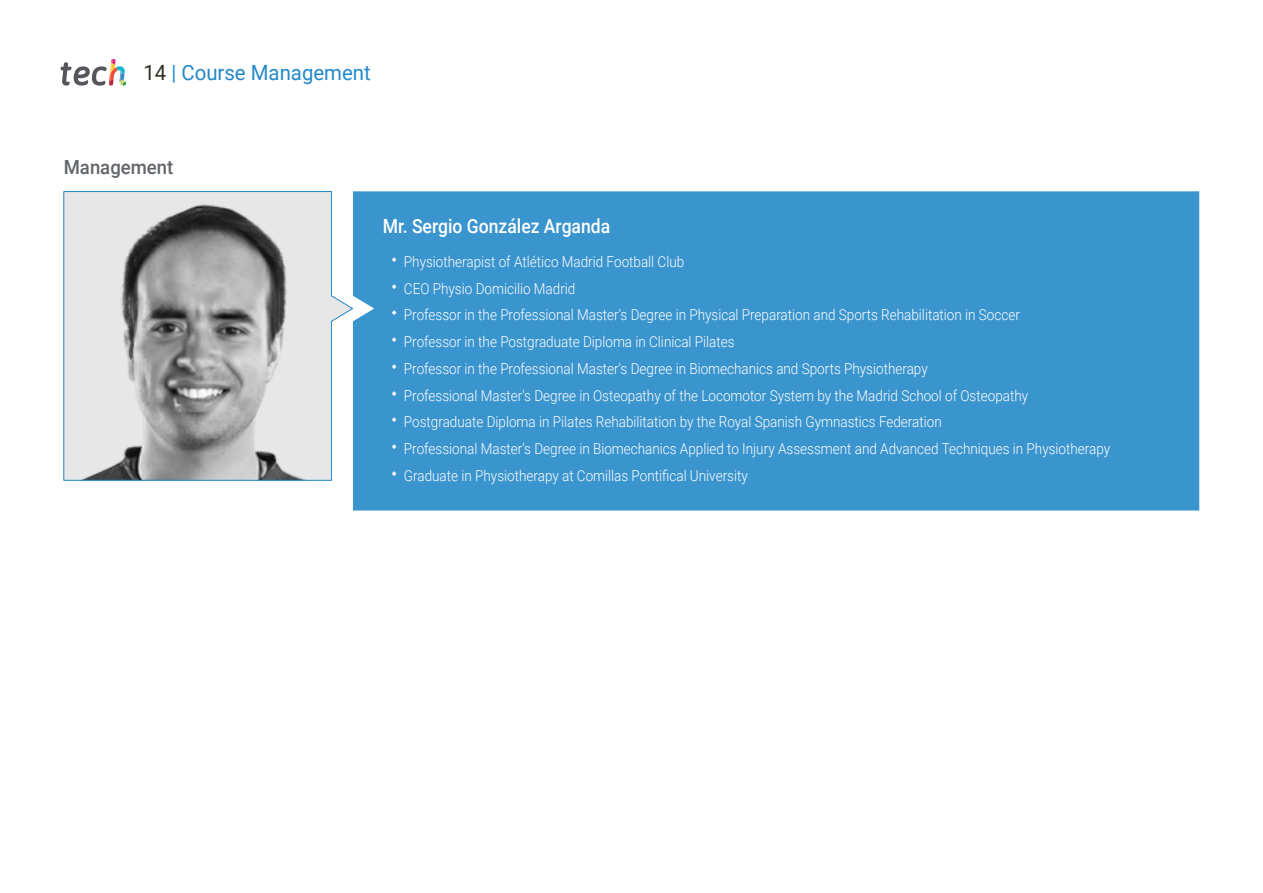
<style>
.page{position:relative;width:1263px;height:893px;background:#fff}
.page>*{position:absolute;margin:0;border:0;box-sizing:border-box;transform-origin:0 0}
.t1{font:21px "Roboto";color:#2488c9}
.t2{font:500 19.5px "Roboto";color:#fff;scale:.9 1}
.t3{font:500 19.5px "Roboto";color:#61646a;scale:.95 1}
.t4{font:300 15px/26.7px "Roboto";color:#fff;scale:.9 1}
.s1{color:#312e20}
</style>
<div class="page">
<svg style="left:61px;top:59px;width:65px;height:27px"></svg>
<div style="left:353px;top:191px;width:846px;height:320px;background:#3a94ce"></div>
<svg style="left:63px;top:191px;width:290px;height:290px"></svg>
<svg style="left:392px;top:257px;width:5px;height:5px"></svg>
<svg style="left:392px;top:284px;width:5px;height:5px"></svg>
<svg style="left:392px;top:310px;width:5px;height:5px"></svg>
<svg style="left:392px;top:337px;width:5px;height:5px"></svg>
<svg style="left:392px;top:364px;width:5px;height:5px"></svg>
<svg style="left:392px;top:391px;width:5px;height:5px"></svg>
<svg style="left:392px;top:417px;width:5px;height:5px"></svg>
<svg style="left:392px;top:444px;width:5px;height:5px"></svg>
<svg style="left:392px;top:471px;width:5px;height:5px"></svg>
<h1 class="t1" style="left:144px;top:57px;width:229px"><span class="s1">14</span> | Course Management</h1>
<h2 class="t3" style="left:64px;top:154px;width:117px">Management</h2>
<h2 class="t2" style="left:383px;top:212px;width:254px">Mr. Sergio González Arganda</h2>
<p class="t4" style="left:404px;top:247px;width:786px">Physiotherapist of Atlético Madrid Football Club<br>CEO Physio Domicilio Madrid<br>Professor in the Professional Master's Degree in Physical Preparation and Sports Rehabilitation in Soccer<br>Professor in the Postgraduate Diploma in Clinical Pilates<br>Professor in the Professional Master's Degree in Biomechanics and Sports Physiotherapy<br>Professional Master's Degree in Osteopathy of the Locomotor System by the Madrid School of Osteopathy Postgraduate Diploma in Pilates Rehabilitation by the Royal Spanish Gymnastics Federation<br>Professional Master's Degree in Biomechanics Applied to Injury Assessment and Advanced Techniques in Physiotherapy Graduate in Physiotherapy at Comillas Pontifical University</p>
</div>
